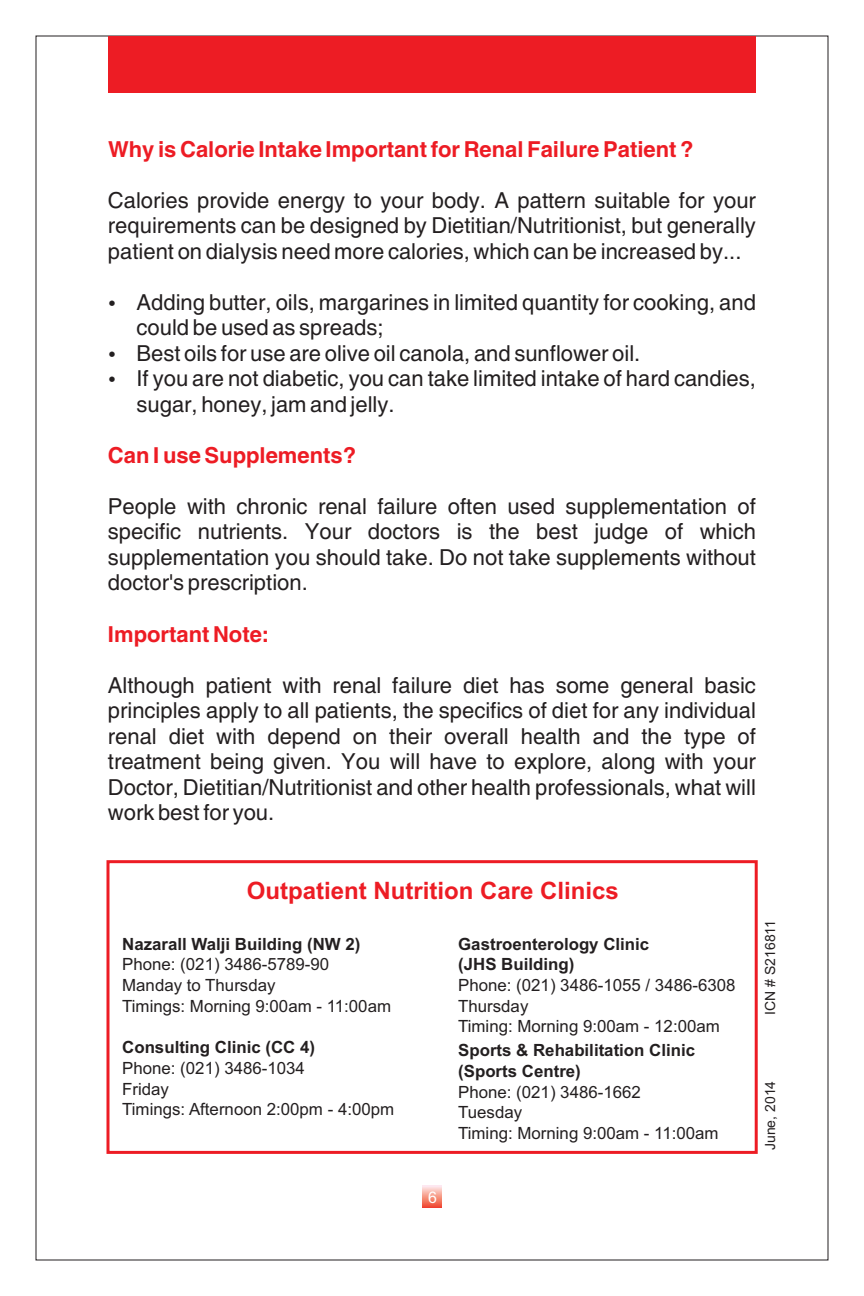
<style>
.page{position:relative;width:864px;height:1296px;background:#fff}
.page>*{position:absolute;margin:0;border:0;box-sizing:border-box;transform-origin:0 0}
.t1{font:700 24px "Arial";color:#ed1c24}
.t2{font:22px/25.4px "Helvetica";color:#231f20;text-align:justify}
.t3{font:700 22px "Helvetica";color:#ed1c24}
.t4{font:16.8px/20.8px "Arial";color:#231f20}
.t5{font:700 16.8px/20.8px "Arial";color:#231f20}
.t6{font:16px "Arial";color:#fff}
.t7{font:14px "Arial";color:#231f20}
</style>
<div class="page">
<div style="left:422px;top:1186px;width:20px;height:22px;background:linear-gradient(to bottom,#fde7e1,#f04c30)"></div>
<div style="left:108px;top:36px;width:648px;height:57px;background:#ed1c24"></div>
<div style="left:106px;top:860px;width:652px;height:294px;border:3px solid #ed1c24"></div>
<p class="t3" style="left:108px;top:141px;width:587px">Why is Calorie Intake Important for Renal Failure Patient ?</p>
<p class="t2" style="left:108px;top:190px;width:649px">Calories provide energy to your body. A pattern suitable for your requirements can be designed by Dietitian/Nutritionist, but generally patient on dialysis need more calories, which can be increased by...</p>
<p class="t2" style="left:137px;top:291px;width:621px;text-align:left">Adding butter, oils, margarines in limited quantity for cooking, and could be used as spreads;<br>Best oils for use are olive oil canola, and sunflower oil.<br>If you are not diabetic, you can take limited intake of hard candies, sugar, honey, jam and jelly.</p>
<p class="t3" style="left:108px;top:447px;width:250px">Can I use Supplements?</p>
<p class="t2" style="left:108px;top:496px;width:650px">People with chronic renal failure often used supplementation of specific nutrients. Your doctors is the best judge of which supplementation you should take. Do not take supplements without doctor's prescription.</p>
<p class="t3" style="left:108px;top:626px;width:163px">Important Note:</p>
<p class="t2" style="left:108px;top:674px;width:649px">Although patient with renal failure diet has some general basic principles apply to all patients, the specifics of diet for any individual renal diet with depend on their overall health and the type of treatment being given. You will have to explore, along with your Doctor, Dietitian/Nutritionist and other health professionals, what will work best for you.</p>
<p class="t1" style="left:247px;top:881px;width:374px">Outpatient Nutrition Care Clinics</p>
<p class="t5" style="left:122px;top:935px;width:240px">Nazarall Walji Building (NW 2)</p>
<p class="t4" style="left:122px;top:955px;width:270px">Phone: (021) 3486-5789-90<br>Manday to Thursday<br>Timings: Morning 9:00am - 11:00am</p>
<p class="t5" style="left:122px;top:1038px;width:194px">Consulting Clinic (CC 4)</p>
<p class="t4" style="left:122px;top:1059px;width:274px">Phone: (021) 3486-1034<br>Friday<br>Timings: Afternoon 2:00pm - 4:00pm</p>
<p class="t7" style="left:765px;top:1015px;width:96px;rotate:-90deg">ICN # S216811</p>
<p class="t5" style="left:458px;top:935px;width:193px">Gastroenterology Clinic (JHS Building)</p>
<p class="t4" style="left:458px;top:976px;width:279px">Phone: (021) 3486-1055 / 3486-6308<br>Thursday<br>Timing: Morning 9:00am - 12:00am</p>
<p class="t5" style="left:458px;top:1042px;width:238px">Sports &amp; Rehabilitation Clinic (Sports Centre)</p>
<p class="t4" style="left:458px;top:1083px;width:262px">Phone: (021) 3486-1662<br>Tuesday<br>Timing: Morning 9:00am - 11:00am</p>
<p class="t7" style="left:765px;top:1150px;width:71px;rotate:-90deg">June, 2014</p>
<p class="t6" style="left:428px;top:1191px;width:10px">6</p>
</div>
